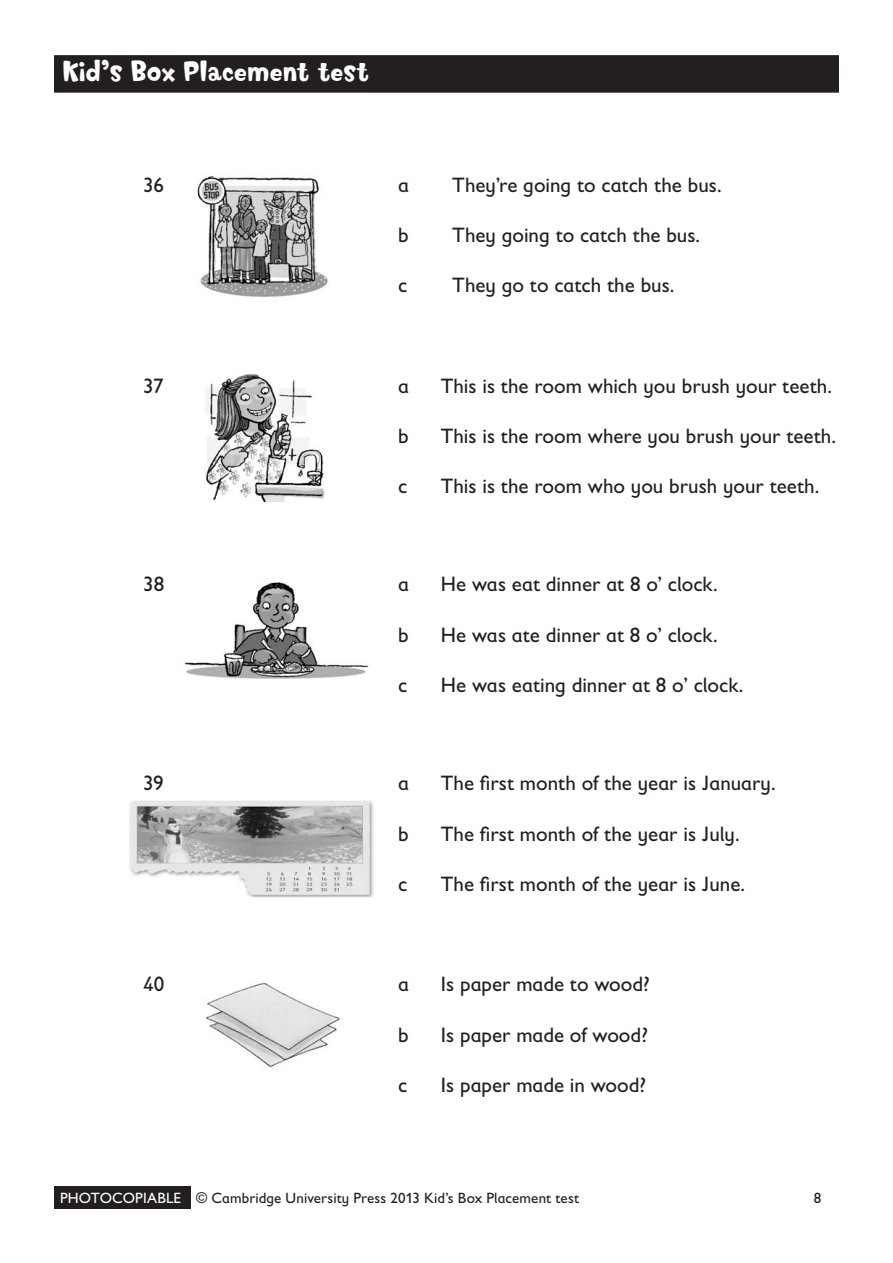
<style>
.page{position:relative;width:893px;height:1263px;background:#fff}
.page>*{position:absolute;margin:0;border:0;box-sizing:border-box;transform-origin:0 0}
.t1{font:27px "Softie";letter-spacing:-.005em;color:#fff}
.t2{font:21px "Gill Sans Infant Std";color:#231f20}
.t3{font:15px "Gill Sans Infant Std";letter-spacing:.01em;color:#231f20}
.s1{color:#fff}
</style>
<div class="page">
<div style="left:54px;top:1187px;width:136px;height:22px;background:#231f20"></div>
<div style="left:54px;top:55px;width:785px;height:38px;background:#231f20"></div>
<img style="left:197px;top:174px;width:131px;height:123px">
<img style="left:205px;top:374px;width:120px;height:128px">
<img style="left:184px;top:582px;width:185px;height:97px">
<img style="left:129px;top:800px;width:245px;height:98px">
<img style="left:206px;top:983px;width:134px;height:85px">
<p class="t1" style="left:63px;top:54px;width:308px">Kid’s Box Placement test</p>
<p class="t2" style="left:143px;top:172px;width:22px">36</p>
<p class="t2" style="left:398px;top:172px;width:12px">a</p>
<p class="t2" style="left:452px;top:172px;width:271px">They’re going to catch the bus.</p>
<p class="t2" style="left:398px;top:223px;width:12px">b</p>
<p class="t2" style="left:452px;top:223px;width:249px">They going to catch the bus.</p>
<p class="t2" style="left:398px;top:273px;width:11px">c</p>
<p class="t2" style="left:452px;top:273px;width:224px">They go to catch the bus.</p>
<p class="t2" style="left:143px;top:373px;width:22px">37</p>
<p class="t2" style="left:398px;top:373px;width:12px">a</p>
<p class="t2" style="left:441px;top:373px;width:393px">This is the room which you brush your teeth.</p>
<p class="t2" style="left:398px;top:424px;width:12px">b</p>
<p class="t2" style="left:441px;top:424px;width:397px">This is the room where you brush your teeth.</p>
<p class="t2" style="left:398px;top:474px;width:11px">c</p>
<p class="t2" style="left:441px;top:474px;width:380px">This is the room who you brush your teeth.</p>
<p class="t2" style="left:143px;top:572px;width:23px">38</p>
<p class="t2" style="left:398px;top:572px;width:12px">a</p>
<p class="t2" style="left:441px;top:572px;width:278px">He was eat dinner at 8 o’ clock.</p>
<p class="t2" style="left:398px;top:623px;width:12px">b</p>
<p class="t2" style="left:441px;top:623px;width:278px">He was ate dinner at 8 o’ clock.</p>
<p class="t2" style="left:398px;top:673px;width:11px">c</p>
<p class="t2" style="left:441px;top:673px;width:304px">He was eating dinner at 8 o’ clock.</p>
<p class="t2" style="left:143px;top:771px;width:22px">39</p>
<p class="t2" style="left:398px;top:771px;width:12px">a</p>
<p class="t2" style="left:441px;top:771px;width:336px">The first month of the year is January.</p>
<p class="t2" style="left:398px;top:822px;width:12px">b</p>
<p class="t2" style="left:441px;top:822px;width:300px">The first month of the year is July.</p>
<p class="t2" style="left:398px;top:872px;width:11px">c</p>
<p class="t2" style="left:441px;top:872px;width:306px">The first month of the year is June.</p>
<p class="t2" style="left:143px;top:972px;width:23px">40</p>
<p class="t2" style="left:398px;top:972px;width:12px">a</p>
<p class="t2" style="left:441px;top:972px;width:211px">Is paper made to wood?</p>
<p class="t2" style="left:398px;top:1022px;width:12px">b</p>
<p class="t2" style="left:441px;top:1022px;width:209px">Is paper made of wood?</p>
<p class="t2" style="left:398px;top:1073px;width:11px">c</p>
<p class="t2" style="left:441px;top:1073px;width:207px">Is paper made in wood?</p>
<p class="t3" style="left:60px;top:1189px;width:520px"><span class="s1">PHOTOCOPIABLE</span> © Cambridge University Press 2013 Kid’s Box Placement test</p>
<p class="t3" style="left:814px;top:1190px;width:9px">8</p>
</div>
